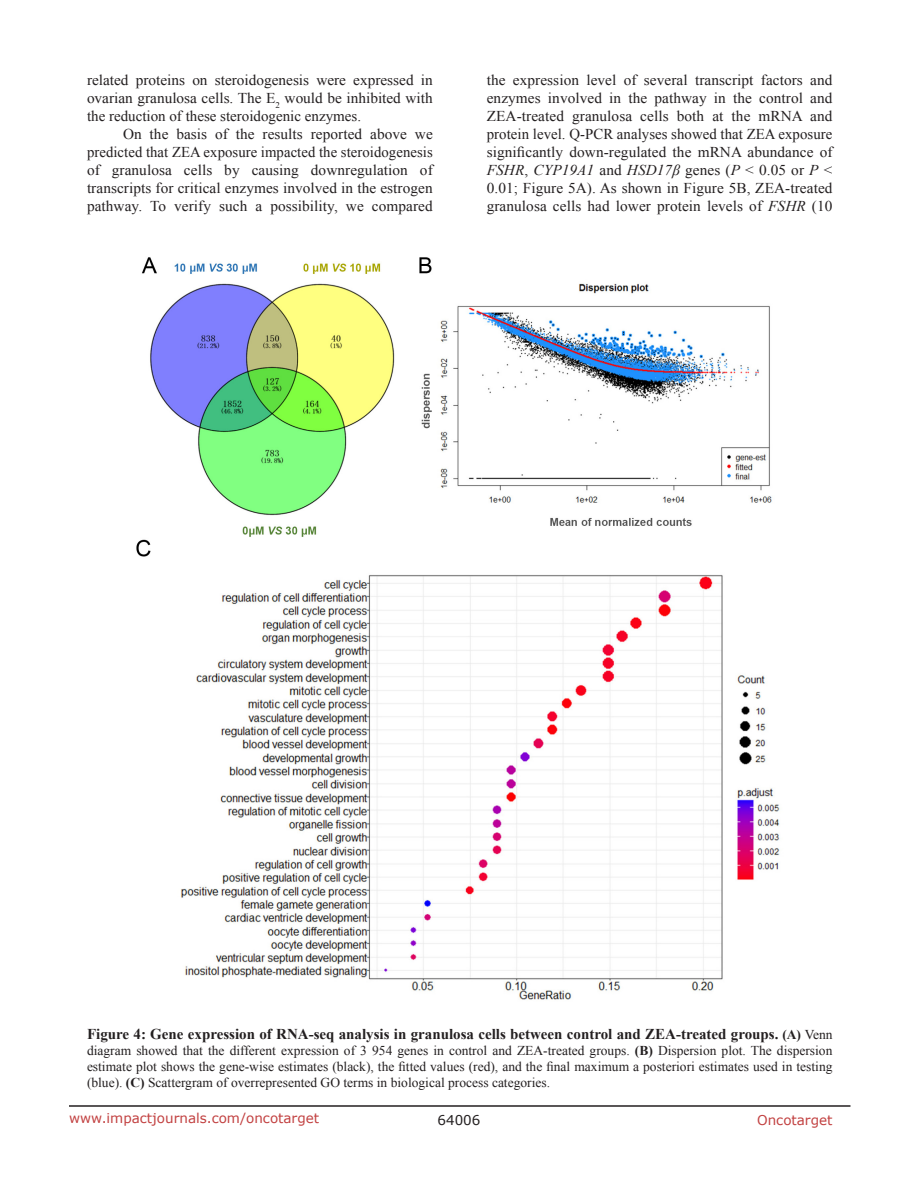
<style>
.page{position:relative;width:918px;height:1188px;background:#fff}
.page>*{position:absolute;margin:0;border:0;box-sizing:border-box;transform-origin:0 0}
.BodyText{font:15px/18px "Times New Roman";letter-spacing:.005em;color:#231f20;text-align:justify}
.figuretext{font:700 15px "Times New Roman";color:#231f20}
.figuretext-2{font:13.5px/16.2px "Times New Roman";color:#231f20;text-align:justify}
.t1{font:13.5px "Verdana";color:#c24141}
.t2{font:13.5px "Verdana";color:#231f20}
.s1{font-style:italic}
.s2{font-size:13.5px}
.s3{font-weight:400;font-size:13.5px}
.s4{font-weight:700}
</style>
<div class="page">
<hr style="left:69px;top:1105px;width:781px;height:2px;background:#231f20">
<img style="left:136px;top:257px;width:644px;height:743px">
<p class="BodyText" style="left:87px;top:71px;width:347px">related proteins on steroidogenesis were expressed in ovarian granulosa cells. The E<sub>2</sub> would be inhibited with the reduction of these steroidogenic enzymes.</p>
<p class="BodyText" style="left:87px;top:125px;width:347px;text-indent:36px">On the basis of the results reported above we predicted that ZEA exposure impacted the steroidogenesis of granulosa cells by causing downregulation of transcripts for critical enzymes involved in the estrogen pathway. To verify such a possibility, we compared</p>
<p class="BodyText" style="left:487px;top:71px;width:347px">the expression level of several transcript factors and enzymes involved in the pathway in the control and ZEA-treated granulosa cells both at the mRNA and protein level. Q-PCR analyses showed that ZEA exposure significantly down-regulated the mRNA abundance of <span class="s1">FSHR</span>, <span class="s1">CYP19A1</span> and <span class="s1">HSD17β</span> genes (<span class="s1">P</span> &lt; 0.05 or <span class="s1">P</span> &lt; 0.01; Figure 5A). As shown in Figure 5B, ZEA-treated granulosa cells had lower protein levels of <span class="s1">FSHR</span> (10</p>
<p class="figuretext" style="left:87px;top:1023px;width:747px">Figure 4: Gene expression of RNA-seq analysis in granulosa cells between control and ZEA-treated groups. <span class="s2">(A)</span> <span class="s3">Venn</span></p>
<p class="figuretext-2" style="left:87px;top:1042px;width:747px">diagram showed that the different expression of 3 954 genes in control and ZEA-treated groups. <span class="s4">(B)</span> Dispersion plot. The dispersion estimate plot shows the gene-wise estimates (black), the fitted values (red), and the final maximum a posteriori estimates used in testing (blue). <span class="s4">(C)</span> Scattergram of overrepresented GO terms in biological process categories.</p>
<p class="t1" style="left:69px;top:1109px;width:252px">www.impactjournals.com/oncotarget</p>
<p class="t2" style="left:438px;top:1111px;width:44px">64006</p>
<p class="t1" style="left:757px;top:1111px;width:77px">Oncotarget</p>
</div>
